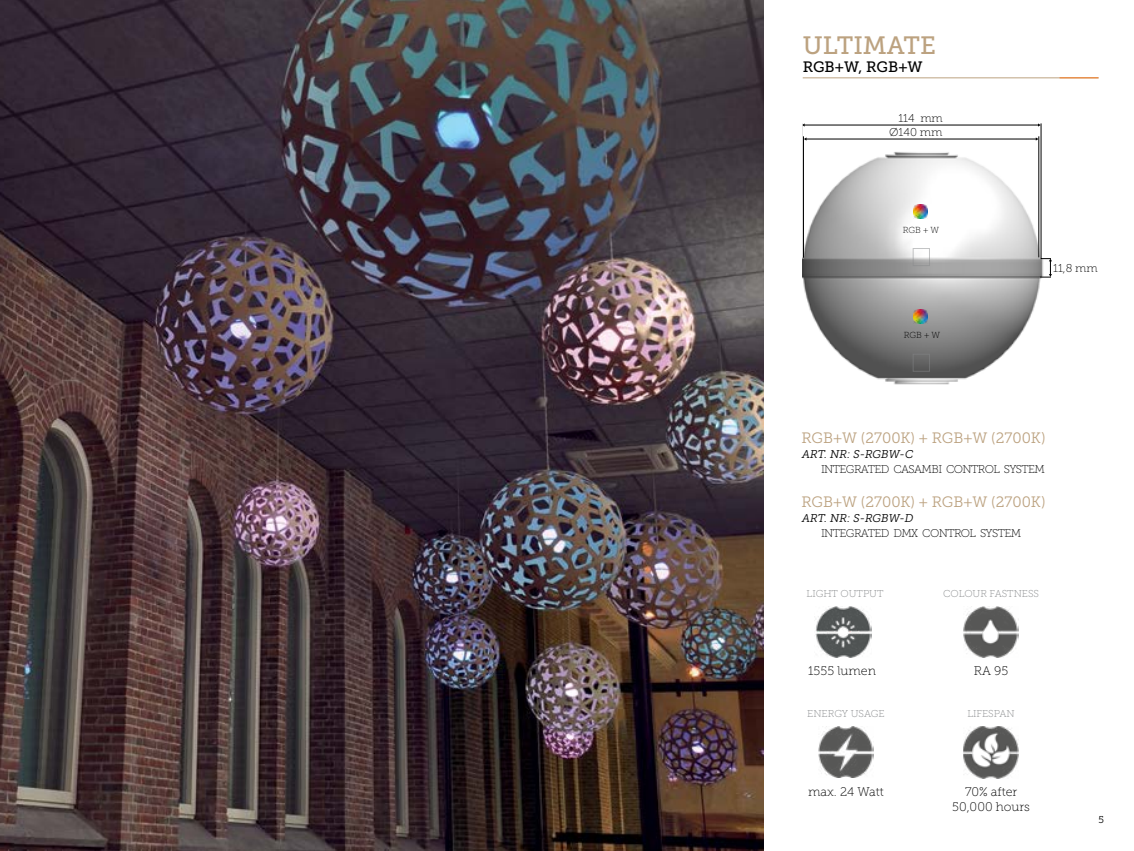
<style>
.page{position:relative;width:1134px;height:851px;background:#fff}
.page>*{position:absolute;margin:0;border:0;box-sizing:border-box;transform-origin:0 0}
.t1{font:25px "Museo Slab 500";color:#bca280}
.t2{font:15px "Museo Slab 300";color:#bca280}
.t3{font:15px "Museo Slab 500";letter-spacing:-.005em;color:#000}
.t4{font:12.5px/15px "Museo Slab 100";color:#000;text-align:center}
.t5{font:11.38px "Museo Slab 100";color:#000}
.t6{font:11.25px "Museo Slab 100";letter-spacing:-.05em;color:#000}
.t7{font:italic 11.25px "Museo Slab 300";color:#000}
.t8{font:10px "Museo Slab 100";color:#86888a}
.t9{font:10px "Museo Slab 300";color:#000}
.t10{font:8.75px "Museo Slab 100";letter-spacing:-.005em;color:#000}
</style>
<div class="page">
<img style="left:0;top:0;width:764px;height:850px">
<img style="left:815px;top:606px;width:56px;height:51px">
<img style="left:964px;top:606px;width:54px;height:51px">
<img style="left:803px;top:124px;width:239px;height:261px">
<hr style="left:803px;top:136px;width:1px;height:122px;background:#000">
<hr style="left:806px;top:139px;width:230px;height:1px;background:#000">
<hr style="left:804px;top:125px;width:234px;height:1px;background:#000">
<svg style="left:1036px;top:123px;width:16px;height:155px"></svg>
<img style="left:964px;top:726px;width:54px;height:52px">
<img style="left:818px;top:726px;width:55px;height:51px">
<div style="left:913px;top:354px;width:17px;height:17px;border:1px solid #86888a"></div>
<svg style="left:914px;top:310px;width:13px;height:13px"></svg>
<div style="left:913px;top:248px;width:17px;height:18px;border:1px solid #86888a"></div>
<img style="left:914px;top:204px;width:13px;height:14px">
<hr style="left:803px;top:77px;width:295px;height:1px;background:#bca280">
<hr style="left:1059px;top:77px;width:39px;height:1px;background:#f47920">
<h1 class="t1" style="left:803px;top:32px;width:135px">ULTIMATE</h1>
<h2 class="t3" style="left:803px;top:59px;width:121px">RGB+W, RGB+W</h2>
<p class="t5" style="left:898px;top:111px;width:46px">114 mm</p>
<p class="t5" style="left:889px;top:126px;width:55px">Ø140 mm</p>
<p class="t10" style="left:903px;top:225px;width:38px">RGB + W</p>
<p class="t10" style="left:904px;top:330px;width:38px">RGB + W</p>
<p class="t5" style="left:1053px;top:262px;width:46px">11,8 mm</p>
<h2 class="t2" style="left:801px;top:429px;width:246px">RGB+W (2700K) + RGB+W (2700K)</h2>
<p class="t7" style="left:801px;top:448px;width:115px">ART.NR:S-RGBW-C</p>
<p class="t6" style="left:821px;top:463px;width:226px">INTEGRATED CASAMBI CONTROL SYSTEM</p>
<h2 class="t2" style="left:801px;top:493px;width:246px">RGB+W (2700K) + RGB+W (2700K)</h2>
<p class="t7" style="left:801px;top:511px;width:115px">ART.NR:S-RGBW-D</p>
<p class="t6" style="left:821px;top:527px;width:202px">INTEGRATED DMX CONTROL SYSTEM</p>
<p class="t8" style="left:806px;top:588px;width:79px">LIGHT OUTPUT</p>
<p class="t8" style="left:943px;top:588px;width:98px">COLOUR FASTNESS</p>
<p class="t4" style="left:808px;top:663px;width:69px">1555 lumen</p>
<p class="t4" style="left:974px;top:663px;width:36px">RA 95</p>
<p class="t8" style="left:807px;top:708px;width:79px">ENERGY USAGE</p>
<p class="t4" style="left:808px;top:784px;width:77px">max. 24 Watt</p>
<p class="t8" style="left:967px;top:708px;width:49px">LIFESPAN</p>
<p class="t4" style="left:952px;top:784px;width:79px">70% after<br>50,000 hours</p>
<p class="t9" style="left:1098px;top:814px;width:7px">5</p>
</div>
